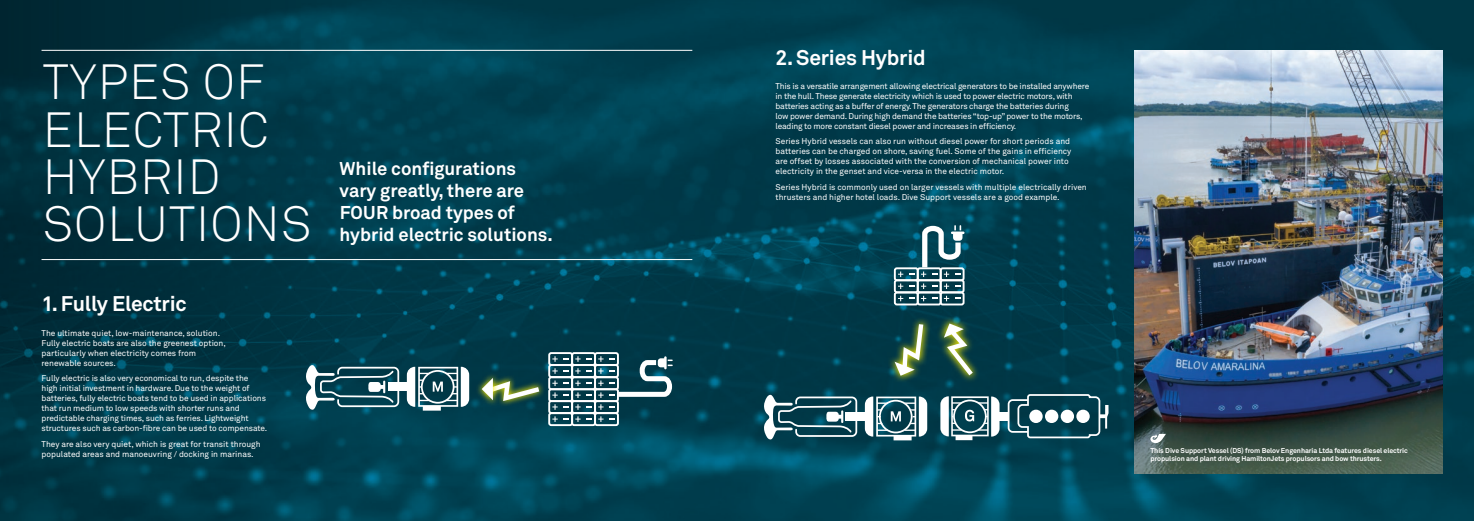
<style>
.page{position:relative;width:1474px;height:521px;background:#fff}
.page>*{position:absolute;margin:0;border:0;box-sizing:border-box;transform-origin:0 0}
.t1{font:300 48.82px/47.2px "Akkurat";letter-spacing:.025em;color:#fff}
.t2{font:700 21px "Akkurat";letter-spacing:-.01em;color:#fff}
.t3{font:700 18.38px/22.1px "Akkurat";color:#fff}
.t4{font:8.31px/10px "Akkurat";letter-spacing:-.01em;color:#fff}
.t5{font:700 7px/8.4px "Akkurat";letter-spacing:-.01em;color:#fff}
</style>
<div class="page">
<img style="left:0;top:0;width:1473px;height:521px">
<img style="left:1134px;top:50px;width:308px;height:424px">
<hr style="left:42px;top:259px;width:650px;height:1px;background:#fff">
<hr style="left:42px;top:50px;width:650px;height:1px;background:#fff">
<svg style="left:1150px;top:434px;width:15px;height:9px"></svg>
<svg style="left:936px;top:316px;width:44px;height:67px"></svg>
<svg style="left:943px;top:323px;width:29px;height:52px"></svg>
<svg style="left:887px;top:317px;width:43px;height:66px"></svg>
<svg style="left:894px;top:324px;width:29px;height:52px"></svg>
<div style="left:893px;top:279px;width:25px;height:14px;border:2px solid #fff;border-radius:2px"></div>
<svg style="left:898px;top:283px;width:16px;height:6px"></svg>
<div style="left:893px;top:267px;width:25px;height:14px;border:2px solid #fff;border-radius:2px"></div>
<div style="left:893px;top:292px;width:25px;height:13px;border:2px solid #fff;border-radius:2px"></div>
<svg style="left:898px;top:296px;width:16px;height:5px"></svg>
<div style="left:916px;top:279px;width:25px;height:14px;border:2px solid #fff;border-radius:2px"></div>
<svg style="left:921px;top:283px;width:16px;height:6px"></svg>
<div style="left:916px;top:267px;width:25px;height:14px;border:2px solid #fff;border-radius:2px"></div>
<div style="left:916px;top:292px;width:25px;height:13px;border:2px solid #fff;border-radius:2px"></div>
<svg style="left:921px;top:296px;width:16px;height:5px"></svg>
<div style="left:939px;top:279px;width:25px;height:14px;border:2px solid #fff;border-radius:2px"></div>
<svg style="left:943px;top:283px;width:17px;height:6px"></svg>
<div style="left:939px;top:267px;width:25px;height:14px;border:2px solid #fff;border-radius:2px"></div>
<div style="left:939px;top:292px;width:25px;height:13px;border:2px solid #fff;border-radius:2px"></div>
<svg style="left:943px;top:296px;width:17px;height:5px"></svg>
<svg style="left:898px;top:223px;width:66px;height:54px"></svg>
<div style="left:548px;top:364px;width:25px;height:14px;border:2px solid #fff;border-radius:2px"></div>
<svg style="left:552px;top:368px;width:5px;height:6px"></svg>
<div style="left:548px;top:352px;width:25px;height:14px;border:2px solid #fff;border-radius:2px"></div>
<svg style="left:552px;top:356px;width:5px;height:6px"></svg>
<div style="left:548px;top:376px;width:25px;height:14px;border:2px solid #fff;border-radius:2px"></div>
<svg style="left:552px;top:380px;width:5px;height:6px"></svg>
<div style="left:548px;top:388px;width:25px;height:14px;border:2px solid #fff;border-radius:2px"></div>
<svg style="left:552px;top:392px;width:5px;height:6px"></svg>
<div style="left:548px;top:400px;width:25px;height:14px;border:2px solid #fff;border-radius:2px"></div>
<svg style="left:552px;top:404px;width:5px;height:6px"></svg>
<div style="left:548px;top:412px;width:25px;height:14px;border:2px solid #fff;border-radius:2px"></div>
<svg style="left:552px;top:416px;width:5px;height:6px"></svg>
<svg style="left:563px;top:418px;width:6px;height:2px"></svg>
<div style="left:571px;top:364px;width:25px;height:14px;border:2px solid #fff;border-radius:2px"></div>
<svg style="left:575px;top:368px;width:5px;height:6px"></svg>
<div style="left:571px;top:352px;width:25px;height:14px;border:2px solid #fff;border-radius:2px"></div>
<svg style="left:575px;top:356px;width:5px;height:6px"></svg>
<div style="left:571px;top:376px;width:25px;height:14px;border:2px solid #fff;border-radius:2px"></div>
<svg style="left:575px;top:380px;width:5px;height:6px"></svg>
<div style="left:571px;top:388px;width:25px;height:14px;border:2px solid #fff;border-radius:2px"></div>
<svg style="left:575px;top:392px;width:5px;height:6px"></svg>
<div style="left:571px;top:400px;width:25px;height:14px;border:2px solid #fff;border-radius:2px"></div>
<svg style="left:575px;top:404px;width:5px;height:6px"></svg>
<div style="left:571px;top:412px;width:25px;height:14px;border:2px solid #fff;border-radius:2px"></div>
<svg style="left:575px;top:416px;width:5px;height:6px"></svg>
<svg style="left:586px;top:418px;width:6px;height:2px"></svg>
<div style="left:594px;top:364px;width:25px;height:14px;border:2px solid #fff;border-radius:2px"></div>
<svg style="left:598px;top:368px;width:5px;height:6px"></svg>
<div style="left:594px;top:352px;width:25px;height:14px;border:2px solid #fff;border-radius:2px"></div>
<svg style="left:598px;top:356px;width:5px;height:6px"></svg>
<div style="left:594px;top:376px;width:25px;height:14px;border:2px solid #fff;border-radius:2px"></div>
<svg style="left:598px;top:380px;width:5px;height:6px"></svg>
<div style="left:594px;top:388px;width:25px;height:14px;border:2px solid #fff;border-radius:2px"></div>
<svg style="left:598px;top:392px;width:5px;height:6px"></svg>
<div style="left:594px;top:400px;width:25px;height:14px;border:2px solid #fff;border-radius:2px"></div>
<svg style="left:598px;top:404px;width:5px;height:6px"></svg>
<div style="left:594px;top:412px;width:25px;height:14px;border:2px solid #fff;border-radius:2px"></div>
<svg style="left:598px;top:416px;width:5px;height:6px"></svg>
<svg style="left:609px;top:356px;width:65px;height:43px"></svg>
<svg style="left:482px;top:375px;width:63px;height:32px"></svg>
<svg style="left:475px;top:372px;width:25px;height:34px"></svg>
<svg style="left:481px;top:378px;width:63px;height:26px"></svg>
<div style="left:337px;top:367px;width:62px;height:40px;border:2px solid #fff;border-radius:4px"></div>
<div style="left:387px;top:382px;width:22px;height:9px;background:#fff"></div>
<svg style="left:305px;top:365px;width:90px;height:45px"></svg>
<svg style="left:407px;top:367px;width:62px;height:44px"></svg>
<div style="left:795px;top:396px;width:62px;height:41px;border:2px solid #fff;border-radius:4px"></div>
<div style="left:845px;top:412px;width:22px;height:8px;background:#fff"></div>
<svg style="left:864px;top:396px;width:63px;height:44px"></svg>
<div style="left:879px;top:400px;width:33px;height:33px;border:2px solid #fff;border-radius:50%"></div>
<svg style="left:763px;top:395px;width:90px;height:45px"></svg>
<div style="left:996px;top:412px;width:12px;height:8px;background:#fff"></div>
<svg style="left:940px;top:396px;width:59px;height:44px"></svg>
<svg style="left:1006px;top:393px;width:102px;height:46px"></svg>
<h1 class="t1" style="left:43px;top:60px;width:270px">TYPES OF<br>ELECTRIC<br>HYBRID<br>SOLUTIONS</h1>
<h2 class="t2" style="left:42px;top:290px;width:147px">1. Fully Electric</h2>
<p class="t4" style="left:42px;top:328px;width:186px">The ultimate quiet, low-maintenance, solution.<br>Fully electric boats are also the greenest option, particularly when electricity comes from renewable sources.</p>
<p class="t4" style="left:42px;top:374px;width:227px">Fully electric is also very economical to run, despite the<br>high initial investment in hardware. Due to the weight of batteries, fully electric boats tend to be used in applications that run medium to low speeds with shorter runs and predictable charging times, such as ferries. Lightweight structures such as carbon-fibre can be used to compensate.</p>
<p class="t4" style="left:42px;top:439px;width:221px">They are also very quiet, which is great for transit through populated areas and manoeuvring / docking in marinas.</p>
<h3 class="t3" style="left:339px;top:158px;width:215px">While configurations vary greatly, there are<br>FOUR broad types of hybrid electric solutions.</h3>
<h2 class="t2" style="left:775px;top:45px;width:152px">2. Series Hybrid</h2>
<p class="t4" style="left:775px;top:81px;width:315px">This is a versatile arrangement allowing electrical generators to be installed anywhere in the hull. These generate electricity which is used to power electric motors, with batteries acting as a buffer of energy. The generators charge the batteries during<br>low power demand. During high demand the batteries “top-up” power to the motors, leading to more constant diesel power and increases in efficiency.</p>
<p class="t4" style="left:775px;top:137px;width:297px">Series Hybrid vessels can also run without diesel power for short periods and batteries can be charged on shore, saving fuel. Some of the gains in efficiency are offset by losses associated with the conversion of mechanical power into electricity in the genset and vice-versa in the electric motor.</p>
<p class="t4" style="left:775px;top:182px;width:313px">Series Hybrid is commonly used on larger vessels with multiple electrically driven thrusters and higher hotel loads. Dive Support vessels are a good example.</p>
<p class="t5" style="left:1150px;top:446px;width:259px">This Dive Support Vessel (DS) from Belov Engenharia Ltda features diesel electric propulsion and plant driving HamiltonJets propulsors and bow thrusters.</p>
</div>
